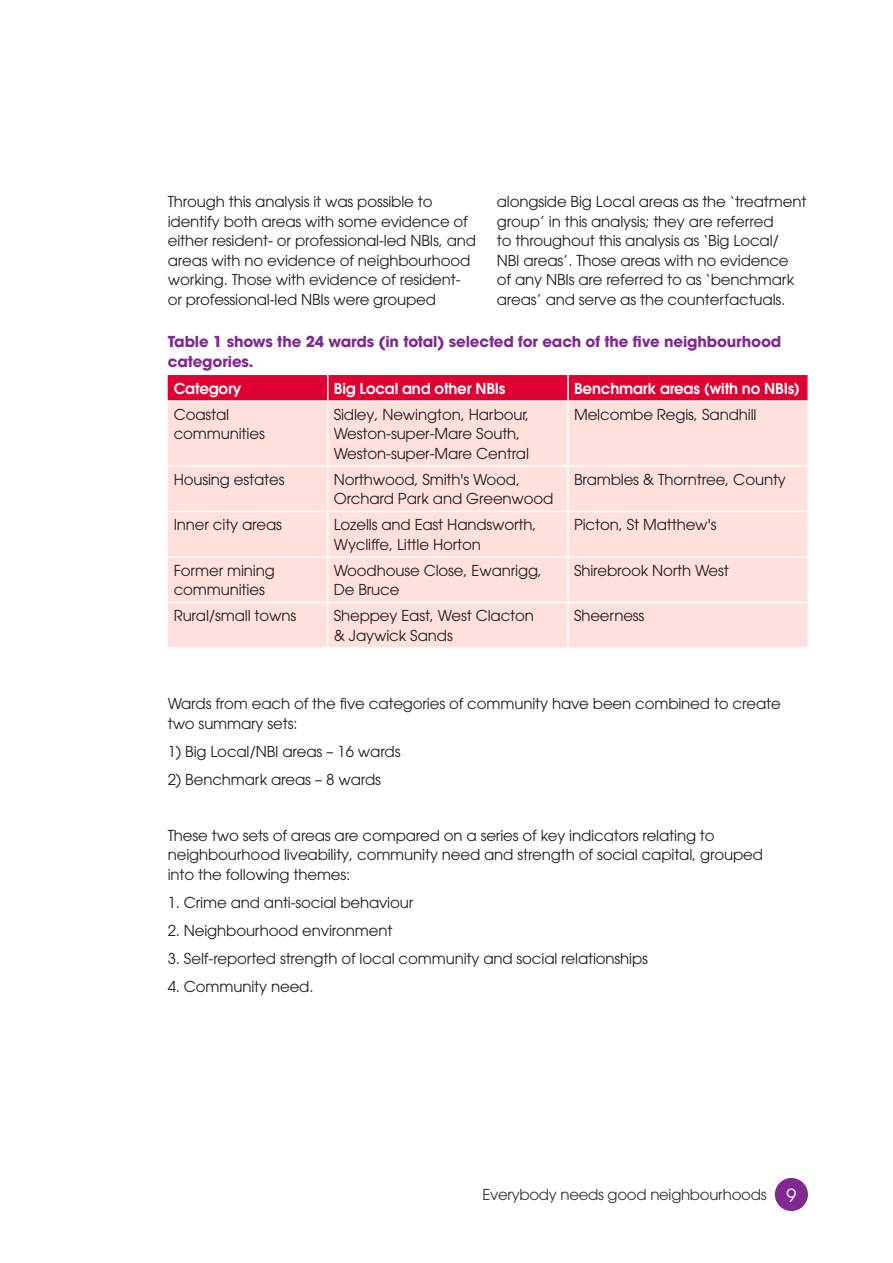
<style>
.page{position:relative;width:893px;height:1263px;background:#fff}
.page>*{position:absolute;margin:0;border:0;box-sizing:border-box;transform-origin:0 0}
.Body_Text{font:15px/19.5px "ITC Avant Garde Pro";letter-spacing:-.01em;color:#231f20}
.Body_Text-2{font:700 15px/19.5px "ITC Avant Garde Pro";letter-spacing:-.01em;color:#802990}
.Body_Text-3{font:600 15px "ITC Avant Garde Gothic Pro";letter-spacing:-.01em;color:#fff}
.t1{font:15px "ITC Avant Garde Pro";letter-spacing:-.02em;color:#30343e}
.s1{font-size:18px;color:#fff}
</style>
<div class="page">
<div style="left:775px;top:1178px;width:33px;height:33px;background:#802990;border-radius:50%"></div>
<div style="left:168px;top:375px;width:639px;height:25px;background:#e00031"></div>
<div style="left:168px;top:402px;width:639px;height:245px;background:#ffe0dd"></div>
<hr style="left:327px;top:375px;width:2px;height:25px;background:#fff">
<hr style="left:567px;top:375px;width:2px;height:25px;background:#fff">
<hr style="left:327px;top:402px;width:2px;height:63px;background:#fff">
<hr style="left:567px;top:402px;width:2px;height:63px;background:#fff">
<hr style="left:327px;top:467px;width:2px;height:44px;background:#fff">
<hr style="left:567px;top:467px;width:2px;height:44px;background:#fff">
<hr style="left:327px;top:512px;width:2px;height:44px;background:#fff">
<hr style="left:567px;top:512px;width:2px;height:44px;background:#fff">
<hr style="left:327px;top:558px;width:2px;height:44px;background:#fff">
<hr style="left:567px;top:558px;width:2px;height:44px;background:#fff">
<hr style="left:327px;top:603px;width:2px;height:44px;background:#fff">
<hr style="left:567px;top:603px;width:2px;height:44px;background:#fff">
<hr style="left:168px;top:465px;width:160px;height:2px;background:#fff">
<hr style="left:328px;top:465px;width:240px;height:2px;background:#fff">
<hr style="left:568px;top:465px;width:241px;height:2px;background:#fff">
<hr style="left:168px;top:511px;width:160px;height:1px;background:#fff">
<hr style="left:328px;top:511px;width:240px;height:1px;background:#fff">
<hr style="left:568px;top:511px;width:241px;height:1px;background:#fff">
<hr style="left:168px;top:556px;width:160px;height:2px;background:#fff">
<hr style="left:328px;top:556px;width:240px;height:2px;background:#fff">
<hr style="left:568px;top:556px;width:241px;height:2px;background:#fff">
<hr style="left:168px;top:602px;width:160px;height:1px;background:#fff">
<hr style="left:328px;top:602px;width:240px;height:1px;background:#fff">
<hr style="left:568px;top:602px;width:241px;height:1px;background:#fff">
<p class="Body_Text" style="left:168px;top:192px;width:310px">Through this analysis it was possible to identify both areas with some evidence of either resident- or professional-led NBIs, and areas with no evidence of neighbourhood working. Those with evidence of resident&shy;or professional-led NBIs were grouped</p>
<p class="Body_Text" style="left:497px;top:192px;width:311px">alongside Big Local areas as the ‘treatment group’ in this analysis; they are referred<br>to throughout this analysis as ‘Big Local/<br>NBI areas’. Those areas with no evidence of any NBIs are referred to as ‘benchmark areas’ and serve as the counterfactuals.</p>
<p class="Body_Text-2" style="left:168px;top:332px;width:615px">Table 1 shows the 24 wards (in total) selected for each of the five neighbourhood categories.</p>
<p class="Body_Text-3" style="left:174px;top:378px;width:69px">Category</p>
<p class="Body_Text-3" style="left:334px;top:378px;width:173px">Big Local and other NBIs</p>
<p class="Body_Text-3" style="left:574px;top:378px;width:227px">Benchmark areas (with no NBIs)</p>
<p class="Body_Text" style="left:174px;top:404px;width:93px">Coastal communities</p>
<p class="Body_Text" style="left:334px;top:404px;width:197px">Sidley, Newington, Harbour,<br>Weston-super-Mare South,<br>Weston-super-Mare Central</p>
<p class="Body_Text" style="left:574px;top:404px;width:184px">Melcombe Regis, Sandhill</p>
<p class="Body_Text" style="left:174px;top:469px;width:112px">Housing estates</p>
<p class="Body_Text" style="left:334px;top:469px;width:221px">Northwood, Smith's Wood,<br>Orchard Park and Greenwood</p>
<p class="Body_Text" style="left:574px;top:469px;width:213px">Brambles &amp; Thorntree, County</p>
<p class="Body_Text" style="left:174px;top:515px;width:110px">Inner city areas</p>
<p class="Body_Text" style="left:334px;top:515px;width:204px">Lozells and East Handsworth,<br>Wycliffe, Little Horton</p>
<p class="Body_Text" style="left:574px;top:515px;width:144px">Picton, St Matthew's</p>
<p class="Body_Text" style="left:174px;top:560px;width:103px">Former mining communities</p>
<p class="Body_Text" style="left:334px;top:560px;width:210px">Woodhouse Close, Ewanrigg,<br>De Bruce</p>
<p class="Body_Text" style="left:574px;top:560px;width:156px">Shirebrook North West</p>
<p class="Body_Text" style="left:174px;top:606px;width:124px">Rural/small towns</p>
<p class="Body_Text" style="left:334px;top:606px;width:202px">Sheppey East, West Clacton &amp; Jaywick Sands</p>
<p class="Body_Text" style="left:574px;top:606px;width:72px">Sheerness</p>
<p class="Body_Text" style="left:168px;top:694px;width:615px">Wards from each of the five categories of community have been combined to create two summary sets:</p>
<p class="Body_Text" style="left:168px;top:741px;width:234px">1) Big Local/NBI areas – 16 wards</p>
<p class="Body_Text" style="left:168px;top:769px;width:215px">2) Benchmark areas – 8 wards</p>
<p class="Body_Text" style="left:168px;top:825px;width:597px">These two sets of areas are compared on a series of key indicators relating to neighbourhood liveability, community need and strength of social capital, grouped into the following themes:</p>
<p class="Body_Text" style="left:168px;top:892px;width:247px">1. Crime and anti-social behaviour</p>
<p class="Body_Text" style="left:168px;top:920px;width:226px">2. Neighbourhood environment</p>
<p class="Body_Text" style="left:168px;top:948px;width:482px">3. Self-reported strength of local community and social relationships</p>
<p class="Body_Text" style="left:168px;top:976px;width:147px">4. Community need.</p>
<p class="t1" style="left:482px;top:1185px;width:316px">Everybody needs good neighbourhoods <span class="s1">9</span></p>
</div>
